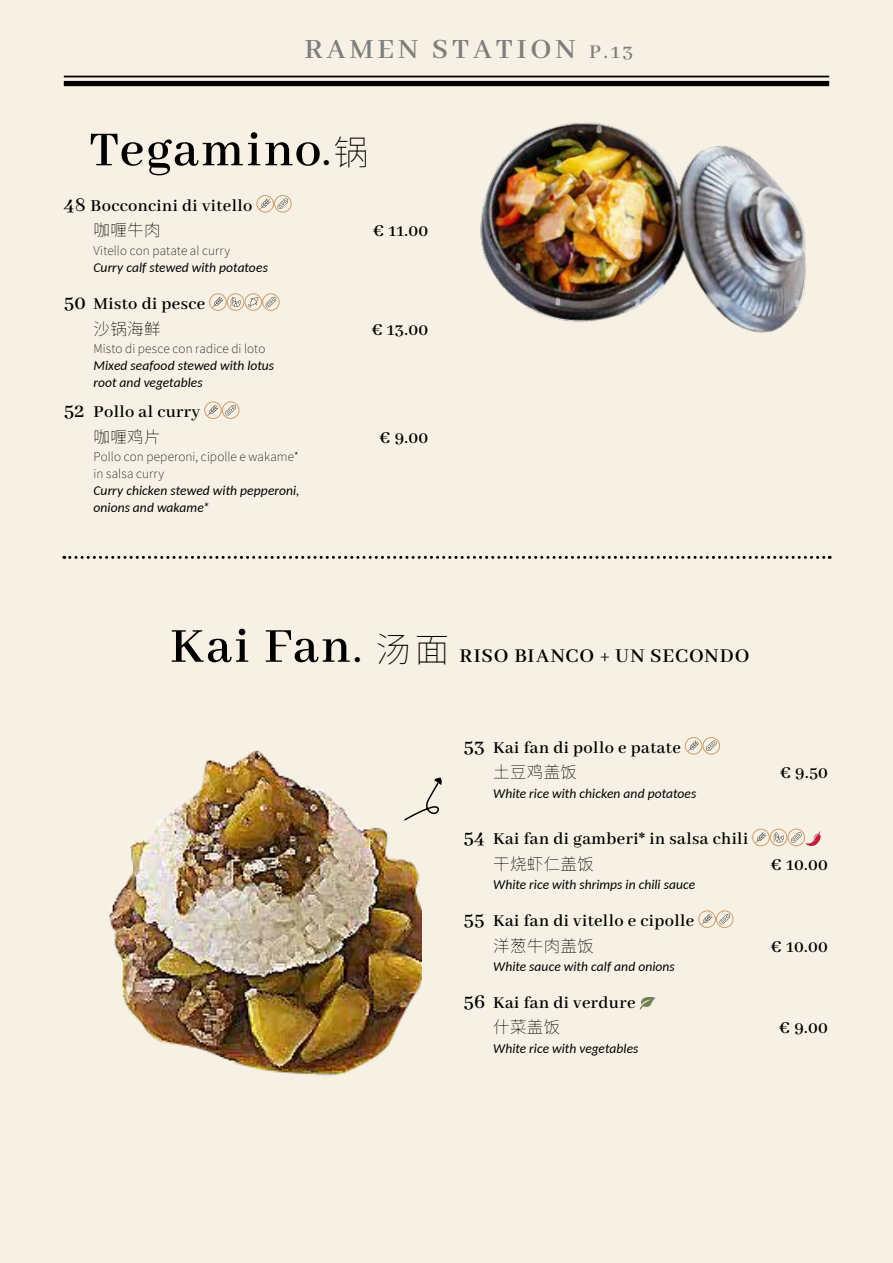
<style>
.page{position:relative;width:893px;height:1263px;background:#f7f1e5}
.page>*{position:absolute;margin:0;border:0;box-sizing:border-box;transform-origin:0 0}
.t1{font:600 52.5px "Abhaya Libre";letter-spacing:.035em;color:#000}
.t2{font:600 30px "Abhaya Libre";letter-spacing:.13em;color:#7e7e7d}
.t3{font:600 21px "Abhaya Libre";letter-spacing:.045em;color:#000}
.t4{font:600 18px "Abhaya Libre";letter-spacing:.02em;color:#000}
.t5{font:100 16.5px "Noto Sans SC";letter-spacing:.02em;color:#000}
.t6{font:italic 13.5px/17.1px "Carlito";letter-spacing:.005em;color:#000}
.t7{font:100 12px/16.5px "Noto Sans SC";letter-spacing:.01em;color:#000}
.s1{font-size:21px}
.s2{font-size:43.5px}
.s3{font-family:"Noto Sans SC";font-weight:100;font-size:34.5px}
.s4{font-size:52.5px}
</style>
<div class="page">
<hr style="left:64px;top:76px;width:765px;height:1px;background:#000">
<div style="left:64px;top:81px;width:765px;height:5px;background:#000"></div>
<div style="left:257px;top:195px;width:17px;height:17px;border:1px solid #ca9e67;border-radius:50%"></div>
<svg style="left:260px;top:198px;width:11px;height:11px"></svg>
<div style="left:274px;top:195px;width:17px;height:17px;border:1px solid #ca9e67;border-radius:50%"></div>
<svg style="left:278px;top:199px;width:10px;height:10px"></svg>
<div style="left:209px;top:294px;width:17px;height:17px;border:1px solid #ca9e67;border-radius:50%"></div>
<svg style="left:212px;top:297px;width:11px;height:11px"></svg>
<div style="left:227px;top:294px;width:17px;height:17px;border:1px solid #ca9e67;border-radius:50%"></div>
<svg style="left:231px;top:297px;width:9px;height:10px"></svg>
<svg style="left:248px;top:297px;width:10px;height:11px"></svg>
<div style="left:245px;top:294px;width:17px;height:17px;border:1px solid #ca9e67;border-radius:50%"></div>
<div style="left:262px;top:294px;width:17px;height:17px;border:1px solid #ca9e67;border-radius:50%"></div>
<svg style="left:266px;top:297px;width:10px;height:10px"></svg>
<div style="left:204px;top:402px;width:18px;height:17px;border:1px solid #ca9e67;border-radius:50%"></div>
<svg style="left:207px;top:405px;width:12px;height:11px"></svg>
<div style="left:222px;top:402px;width:17px;height:17px;border:1px solid #ca9e67;border-radius:50%"></div>
<svg style="left:225px;top:405px;width:11px;height:10px"></svg>
<div style="left:685px;top:737px;width:17px;height:17px;border:1px solid #ca9e67;border-radius:50%"></div>
<svg style="left:688px;top:740px;width:11px;height:11px"></svg>
<div style="left:703px;top:737px;width:17px;height:17px;border:1px solid #ca9e67;border-radius:50%"></div>
<svg style="left:706px;top:741px;width:11px;height:10px"></svg>
<div style="left:752px;top:829px;width:17px;height:17px;border:1px solid #ca9e67;border-radius:50%"></div>
<svg style="left:755px;top:832px;width:11px;height:11px"></svg>
<div style="left:770px;top:829px;width:17px;height:17px;border:1px solid #ca9e67;border-radius:50%"></div>
<svg style="left:774px;top:832px;width:9px;height:10px"></svg>
<div style="left:788px;top:829px;width:17px;height:17px;border:1px solid #ca9e67;border-radius:50%"></div>
<svg style="left:791px;top:831px;width:30px;height:15px"></svg>
<div style="left:699px;top:911px;width:17px;height:17px;border:1px solid #ca9e67;border-radius:50%"></div>
<svg style="left:702px;top:914px;width:11px;height:11px"></svg>
<div style="left:716px;top:911px;width:17px;height:17px;border:1px solid #ca9e67;border-radius:50%"></div>
<svg style="left:719px;top:914px;width:11px;height:10px"></svg>
<svg style="left:640px;top:997px;width:16px;height:12px"></svg>
<img style="left:480px;top:122px;width:326px;height:211px">
<img style="left:109px;top:750px;width:313px;height:326px">
<svg style="left:403px;top:777px;width:39px;height:45px"></svg>
<svg style="left:64px;top:556px;width:766px;height:3px"></svg>
<h2 class="t2" style="left:304px;top:32px;width:330px">RAMEN STATION <span class="s1">P.13</span></h2>
<h1 class="t1" style="left:89px;top:120px;width:280px">Tegamino<span class="s2">.</span><span class="s3">锅</span></h1>
<h3 class="t4" style="left:64px;top:195px;width:190px"><span class="s1">48</span> Bocconcini di vitello</h3>
<p class="t5" style="left:94px;top:221px;width:68px">咖喱牛肉</p>
<h3 class="t4" style="left:373px;top:221px;width:57px">€ 11.00</h3>
<p class="t7" style="left:94px;top:243px;width:138px">Vitello con patate al curry</p>
<p class="t6" style="left:94px;top:258px;width:176px">Curry calf stewed with potatoes</p>
<h3 class="t4" style="left:64px;top:294px;width:143px"><span class="s1">50</span> Misto di pesce</h3>
<p class="t5" style="left:94px;top:319px;width:68px">沙锅海鲜</p>
<h3 class="t4" style="left:372px;top:319px;width:58px">€ 13.00</h3>
<p class="t7" style="left:94px;top:341px;width:173px">Misto di pesce con radice di loto</p>
<p class="t6" style="left:94px;top:357px;width:182px">Mixed seafood stewed with lotus root and vegetables</p>
<h3 class="t4" style="left:64px;top:402px;width:138px"><span class="s1">52</span> Pollo al curry</h3>
<p class="t5" style="left:94px;top:427px;width:68px">咖喱鸡片</p>
<h3 class="t4" style="left:380px;top:427px;width:50px">€ 9.00</h3>
<p class="t7" style="left:94px;top:449px;width:207px">Pollo con peperoni, cipolle e wakame* in salsa curry</p>
<p class="t6" style="left:94px;top:481px;width:207px">Curry chicken stewed with pepperoni, onions and wakame*</p>
<h3 class="t3" style="left:170px;top:644px;width:581px"><span class="s4">Kai Fan</span><span class="s2">.</span> <span class="s3">汤面</span> RISO BIANCO + UN SECONDO</h3>
<h3 class="t4" style="left:463px;top:737px;width:219px"><span class="s1">53</span> Kai fan di pollo e patate</h3>
<p class="t5" style="left:493px;top:763px;width:85px">土豆鸡盖饭</p>
<h3 class="t4" style="left:780px;top:763px;width:49px">€ 9.50</h3>
<p class="t6" style="left:493px;top:784px;width:205px">White rice with chicken and potatoes</p>
<h3 class="t4" style="left:463px;top:829px;width:286px"><span class="s1">54</span> Kai fan di gamberi* in salsa chili</h3>
<p class="t5" style="left:493px;top:855px;width:102px">干烧虾仁盖饭</p>
<h3 class="t4" style="left:771px;top:854px;width:59px">€ 10.00</h3>
<p class="t6" style="left:493px;top:875px;width:204px">White rice with shrimps in chili sauce</p>
<h3 class="t4" style="left:463px;top:911px;width:232px"><span class="s1">55</span> Kai fan di vitello e cipolle</h3>
<p class="t5" style="left:493px;top:936px;width:102px">洋葱牛肉盖饭</p>
<h3 class="t4" style="left:771px;top:936px;width:59px">€ 10.00</h3>
<p class="t6" style="left:493px;top:957px;width:183px">White sauce with calf and onions</p>
<h3 class="t4" style="left:463px;top:992px;width:174px"><span class="s1">56</span> Kai fan di verdure</h3>
<p class="t5" style="left:493px;top:1018px;width:68px">什菜盖饭</p>
<h3 class="t4" style="left:779px;top:1018px;width:50px">€ 9.00</h3>
<p class="t6" style="left:493px;top:1039px;width:147px">White rice with vegetables</p>
</div>
